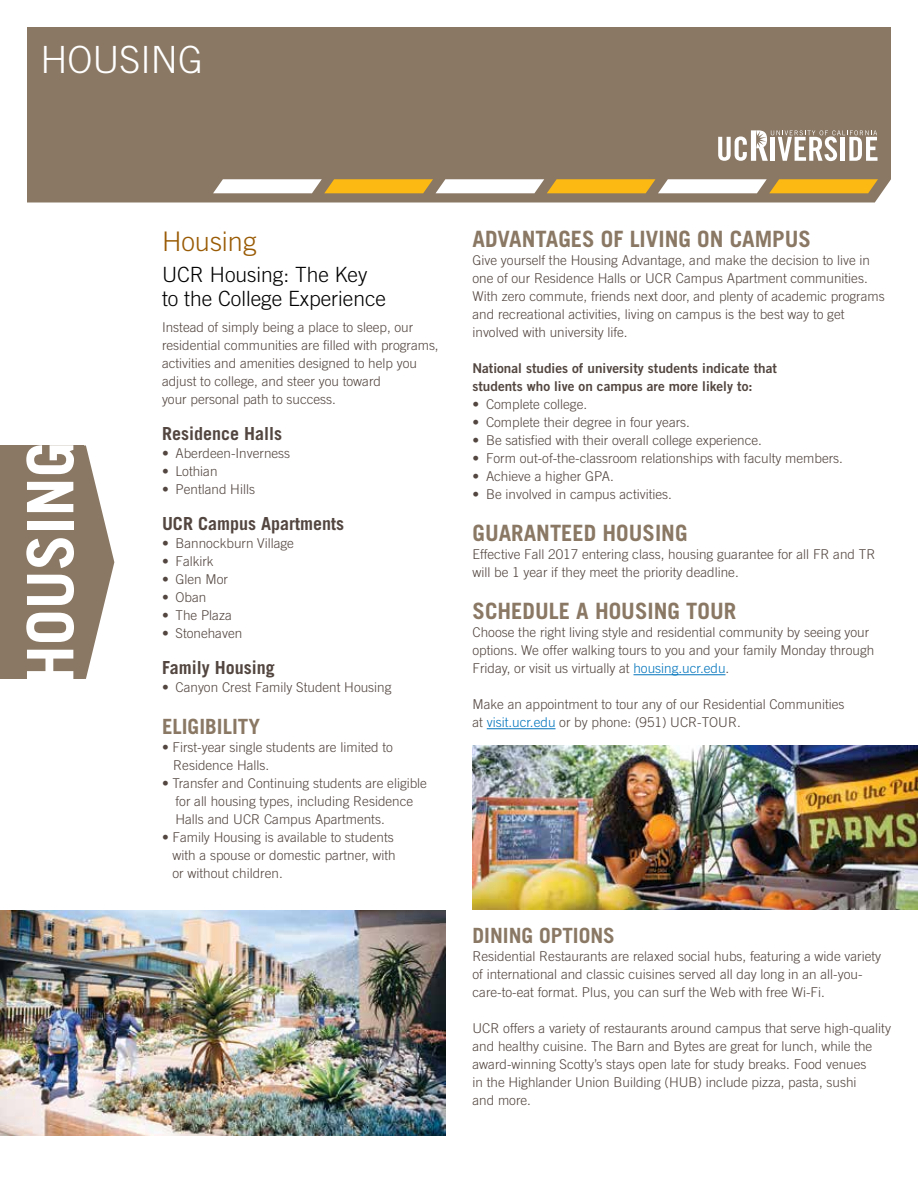
<style>
.page{position:relative;width:918px;height:1188px;background:#fff}
.page>*{position:absolute;margin:0;border:0;box-sizing:border-box;transform-origin:0 0}
.t1{font:700 64.2px "Trade Gothic";color:#fff}
.t2{font:300 37.5px "Trade Gothic";color:#fff}
.t3{font:300 27px "Trade Gothic";color:#995b05}
.t4{font:700 22.5px "Trade Gothic";color:#8a7864}
.t5{font:300 21px/24px "Trade Gothic";color:#000}
.t6{font:700 21px "Trade Gothic";color:#8a7864}
.t7{font:700 18px "Trade Gothic";color:#534640}
.t8{font:300 13.5px/18px "Trade Gothic";color:#534640}
.t9{font:13.5px/18px "Trade Gothic Bold Two";color:#534640}
.s1{color:#0074bc}
</style>
<div class="page">
<div style="left:27px;top:27px;width:864px;height:175px;background:#8a7864"></div>
<svg style="left:213px;top:179px;width:665px;height:14px"></svg>
<svg style="left:1px;top:446px;width:113px;height:233px"></svg>
<svg style="left:718px;top:130px;width:160px;height:31px"></svg>
<hr style="left:633px;top:674px;width:93px;height:1px;background:#0074bc">
<hr style="left:487px;top:728px;width:69px;height:1px;background:#0074bc">
<img style="left:0;top:911px;width:446px;height:225px">
<img style="left:472px;top:746px;width:446px;height:163px">
<h2 class="t2" style="left:40px;top:37px;width:164px">HOUSING</h2>
<h1 class="t1" style="left:11px;top:684px;width:244px;rotate:-90deg">HOUSING</h1>
<h3 class="t3" style="left:162px;top:225px;width:96px">Housing</h3>
<h3 class="t5" style="left:162px;top:262px;width:226px">UCR Housing: The Key to the College Experience</h3>
<p class="t8" style="left:162px;top:318px;width:278px">Instead of simply being a place to sleep, our residential communities are filled with programs, activities and amenities designed to help you adjust to college, and steer you toward<br>your personal path to success.</p>
<h3 class="t7" style="left:162px;top:422px;width:122px">Residence Halls</h3>
<p class="t8" style="left:162px;top:444px;width:130px">• Aberdeen-Inverness</p>
<p class="t8" style="left:162px;top:462px;width:57px">• Lothian</p>
<p class="t8" style="left:162px;top:480px;width:95px">• Pentland Hills</p>
<h3 class="t7" style="left:162px;top:512px;width:184px">UCR Campus Apartments</h3>
<p class="t8" style="left:162px;top:534px;width:134px">• Bannockburn Village</p>
<p class="t8" style="left:162px;top:552px;width:53px">• Falkirk</p>
<p class="t8" style="left:162px;top:570px;width:68px">• Glen Mor</p>
<p class="t8" style="left:162px;top:588px;width:46px">• Oban</p>
<p class="t8" style="left:162px;top:606px;width:71px">• The Plaza</p>
<p class="t8" style="left:162px;top:624px;width:82px">• Stonehaven</p>
<h3 class="t7" style="left:162px;top:656px;width:114px">Family Housing</h3>
<p class="t8" style="left:162px;top:678px;width:231px">• Canyon Crest Family Student Housing</p>
<h3 class="t6" style="left:162px;top:713px;width:100px">ELIGIBILITY</h3>
<p class="t8" style="left:173px;top:738px;width:221px;text-indent:-11px">• First-year single students are limited to<br>Residence Halls.</p>
<p class="t8" style="left:176px;top:774px;width:253px;text-indent:-14px">• Transfer and Continuing students are eligible for all housing types, including Residence<br>Halls and UCR Campus Apartments.</p>
<p class="t8" style="left:173px;top:828px;width:225px;text-indent:-11px">• Family Housing is available to students with a spouse or domestic partner, with or without children.</p>
<h3 class="t4" style="left:472px;top:226px;width:340px">ADVANTAGES OF LIVING ON CAMPUS</h3>
<p class="t8" style="left:472px;top:251px;width:414px">Give yourself the Housing Advantage, and make the decision to live in one of our Residence Halls or UCR Campus Apartment communities.<br>With zero commute, friends next door, and plenty of academic programs and recreational activities, living on campus is the best way to get involved with university life.</p>
<p class="t9" style="left:472px;top:359px;width:306px">National studies of university students indicate that students who live on campus are more likely to:</p>
<p class="t8" style="left:472px;top:395px;width:116px">• Complete college.</p>
<p class="t8" style="left:472px;top:413px;width:219px">• Complete their degree in four years.</p>
<p class="t8" style="left:472px;top:431px;width:291px">• Be satisfied with their overall college experience.</p>
<p class="t8" style="left:472px;top:449px;width:372px">• Form out-of-the-classroom relationships with faculty members.</p>
<p class="t8" style="left:472px;top:467px;width:143px">• Achieve a higher GPA.</p>
<p class="t8" style="left:472px;top:485px;width:201px">• Be involved in campus activities.</p>
<h3 class="t4" style="left:472px;top:520px;width:217px">GUARANTEED HOUSING</h3>
<p class="t8" style="left:472px;top:545px;width:404px">Effective Fall 2017 entering class, housing guarantee for all FR and TR will be 1 year if they meet the priority deadline.</p>
<h3 class="t4" style="left:472px;top:598px;width:265px">SCHEDULE A HOUSING TOUR</h3>
<p class="t8" style="left:472px;top:623px;width:403px">Choose the right living style and residential community by seeing your options. We offer walking tours to you and your family Monday through<br>Friday, or visit us virtually at <span class="s1">housing.ucr.edu</span>.</p>
<p class="t8" style="left:472px;top:695px;width:374px">Make an appointment to tour any of our Residential Communities at <span class="s1">visit.ucr.edu</span> or by phone: (951) UCR-TOUR.</p>
<h3 class="t6" style="left:472px;top:923px;width:144px">DINING OPTIONS</h3>
<p class="t8" style="left:472px;top:947px;width:410px">Residential Restaurants are relaxed social hubs, featuring a wide variety of international and classic cuisines served all day long in an all-you&shy;care-to-eat format. Plus, you can surf the Web with free Wi-Fi.</p>
<p class="t8" style="left:472px;top:1019px;width:420px">UCR offers a variety of restaurants around campus that serve high-quality and healthy cuisine. The Barn and Bytes are great for lunch, while the award-winning Scotty’s stays open late for study breaks. Food venues<br>in the Highlander Union Building (HUB) include pizza, pasta, sushi<br>and more.</p>
</div>
